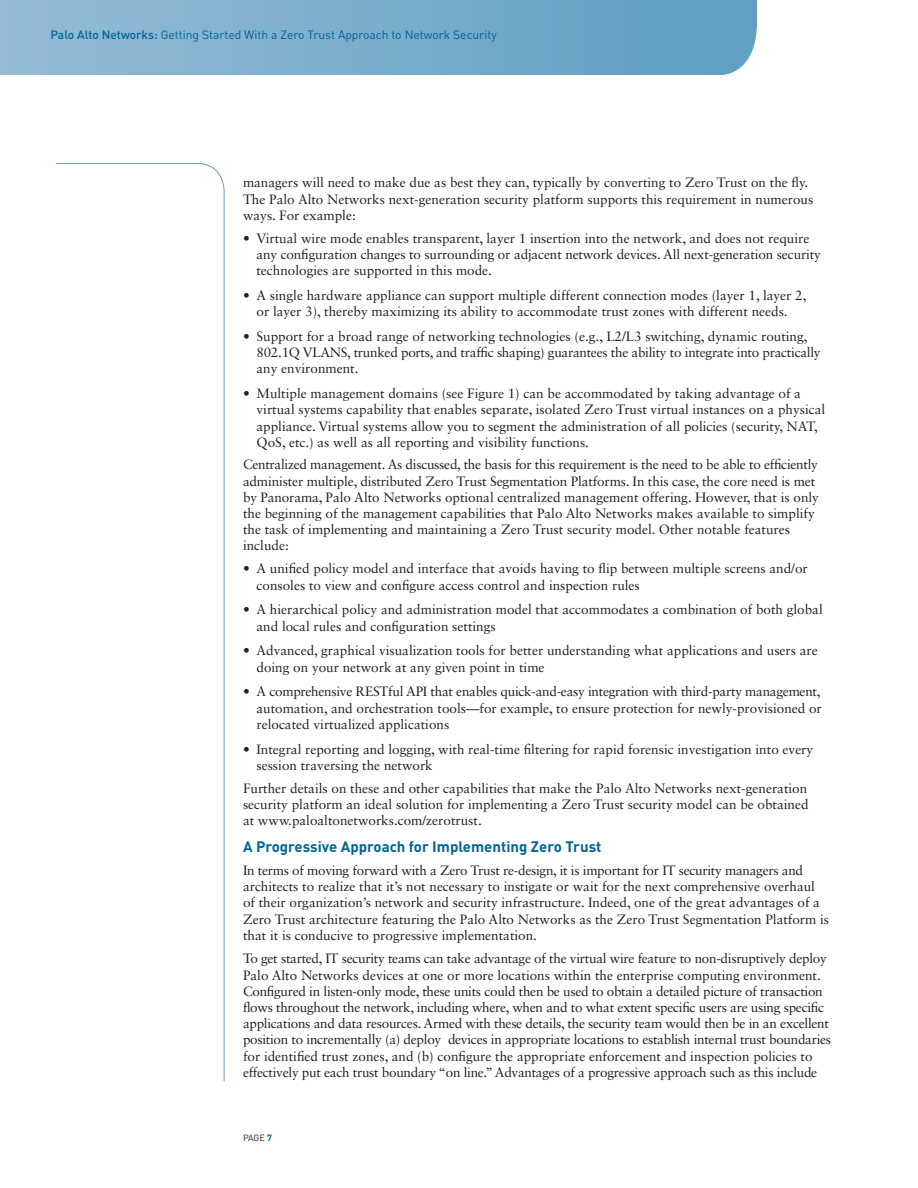
<style>
.page{position:relative;width:918px;height:1188px;background:#fff}
.page>*{position:absolute;margin:0;border:0;box-sizing:border-box;transform-origin:0 0}
.subhead_1{font:700 15px "DINOT";color:#006494}
.bullets__space_befor{font:13.5px/16.2px "Sabon LT Std";color:#231f20}
.text__no_indent{font:13.5px/16.2px "Sabon LT Std";color:#231f20}
.text__no_indent-2{font:13.5px/16.2px "Sabon LT Std";letter-spacing:-.02em;color:#231f20}
.Folio{font:12px "DINOT";color:#006494}
.t1{font:9px "DINOT";color:#231f20}
.s1{font-weight:500}
.s2{font-weight:700;color:#006494}
</style>
<div class="page">
<svg style="left:56px;top:163px;width:168px;height:919px"></svg>
<svg style="left:0;top:0;width:757px;height:75px;background:#7aadcc"></svg>
<p class="Folio" style="left:51px;top:27px;width:448px"><span class="s1">Palo Alto Networks:</span> Getting Started With a Zero Trust Approach to Network Security</p>
<p class="text__no_indent" style="left:243px;top:175px;width:572px">managers will need to make due as best they can, typically by converting to Zero Trust on the fly.<br>The Palo Alto Networks next-generation security platform supports this requirement in numerous ways. For example:</p>
<p class="bullets__space_befor" style="left:256px;top:230px;width:566px;text-indent:-14px">• Virtual wire mode enables transparent, layer 1 insertion into the network, and does not require any configuration changes to surrounding or adjacent network devices. All next-generation security technologies are supported in this mode.</p>
<p class="bullets__space_befor" style="left:243px;top:287px;width:565px;text-align:center">• A single hardware appliance can support multiple different connection modes (layer 1, layer 2, or layer 3), thereby maximizing its ability to accommodate trust zones with different needs.</p>
<p class="bullets__space_befor" style="left:256px;top:328px;width:566px;text-indent:-14px">• Support for a broad range of networking technologies (e.g., L2/L3 switching, dynamic routing,<br>802.1Q VLANS, trunked ports, and traffic shaping) guarantees the ability to integrate into practically any environment.</p>
<p class="bullets__space_befor" style="left:256px;top:385px;width:570px;text-indent:-14px">• Multiple management domains (see Figure 1) can be accommodated by taking advantage of a virtual systems capability that enables separate, isolated Zero Trust virtual instances on a physical appliance. Virtual systems allow you to segment the administration of all policies (security, NAT, QoS, etc.) as well as all reporting and visibility functions.</p>
<p class="text__no_indent" style="left:243px;top:457px;width:578px">Centralized management. As discussed, the basis for this requirement is the need to be able to efficiently administer multiple, distributed Zero Trust Segmentation Platforms. In this case, the core need is met by Panorama, Palo Alto Networks optional centralized management offering. However, that is only the beginning of the management capabilities that Palo Alto Networks makes available to simplify the task of implementing and maintaining a Zero Trust security model. Other notable features include:</p>
<p class="bullets__space_befor" style="left:256px;top:560px;width:553px;text-indent:-14px">• A unified policy model and interface that avoids having to flip between multiple screens and/or consoles to view and configure access control and inspection rules</p>
<p class="bullets__space_befor" style="left:256px;top:601px;width:568px;text-indent:-14px">• A hierarchical policy and administration model that accommodates a combination of both global and local rules and configuration settings</p>
<p class="bullets__space_befor" style="left:256px;top:643px;width:563px;text-indent:-14px">• Advanced, graphical visualization tools for better understanding what applications and users are doing on your network at any given point in time</p>
<p class="bullets__space_befor" style="left:256px;top:684px;width:567px;text-align:justify;text-indent:-14px">• A comprehensive RESTful API that enables quick-and-easy integration with third-party management, automation, and orchestration tools—for example, to ensure protection for newly-provisioned or relocated virtualized applications</p>
<p class="bullets__space_befor" style="left:256px;top:741px;width:558px;text-indent:-14px">• Integral reporting and logging, with real-time filtering for rapid forensic investigation into every session traversing the network</p>
<p class="text__no_indent" style="left:243px;top:780px;width:567px;text-align:justify">Further details on these and other capabilities that make the Palo Alto Networks next-generation security platform an ideal solution for implementing a Zero Trust security model can be obtained at www.paloaltonetworks.com/zerotrust.</p>
<p class="subhead_1" style="left:243px;top:836px;width:360px">A Progressive Approach for Implementing Zero Trust</p>
<p class="text__no_indent" style="left:243px;top:862px;width:588px">In terms of moving forward with a Zero Trust re-design, it is important for IT security managers and architects to realize that it’s not necessary to instigate or wait for the next comprehensive overhaul of their organization’s network and security infrastructure. Indeed, one of the great advantages of a Zero Trust architecture featuring the Palo Alto Networks as the Zero Trust Segmentation Platform is that it is conducive to progressive implementation.</p>
<p class="text__no_indent-2" style="left:243px;top:951px;width:590px">To get started, IT security teams can take advantage of the virtual wire feature to non-disruptively deploy Palo Alto Networks devices at one or more locations within the enterprise computing environment.<br>Configured in listen-only mode, these units could then be used to obtain a detailed picture of transaction flows throughout the network, including where, when and to what extent specific users are using specific applications and data resources. Armed with these details, the security team would then be in an excellent position to incrementally (a) deploy devices in appropriate locations to establish internal trust boundaries for identified trust zones, and (b) configure the appropriate enforcement and inspection policies to effectively put each trust boundary “on line.” Advantages of a progressive approach such as this include</p>
<p class="t1" style="left:243px;top:1132px;width:31px">PAGE <span class="s2">7</span></p>
</div>
